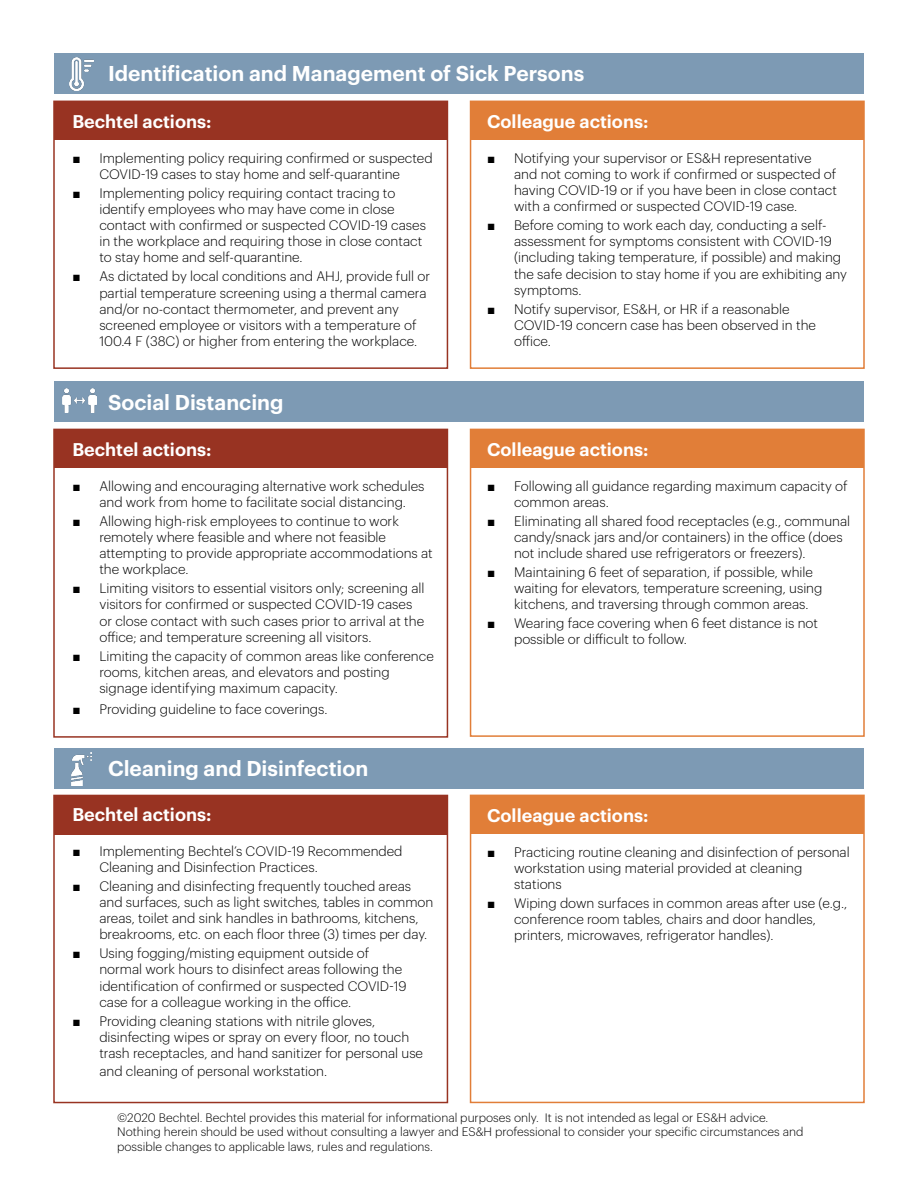
<style>
.page{position:relative;width:918px;height:1188px;background:#fff}
.page>*{position:absolute;margin:0;border:0;box-sizing:border-box;transform-origin:0 0}
.t1{font:600 21px "Graphik";color:#fff}
.t2{font:600 18px "Graphik";color:#fff}
.t3{font:300 13.5px/16.2px "Graphik";color:#000}
.t4{font:13.5px "Arial";color:#000}
.t5{font:300 12px/14.4px "Graphik";color:#000}
.s1{font-family:"Arial";font-weight:400}
</style>
<div class="page">
<div style="left:53px;top:101px;width:395px;height:268px;border:2px solid #983322"></div>
<div style="left:470px;top:101px;width:395px;height:268px;border:2px solid #e17e38"></div>
<div style="left:53px;top:795px;width:395px;height:308px;border:2px solid #983322"></div>
<div style="left:53px;top:429px;width:395px;height:309px;border:2px solid #983322"></div>
<div style="left:470px;top:795px;width:395px;height:308px;border:2px solid #e17e38"></div>
<div style="left:470px;top:429px;width:395px;height:308px;border:2px solid #e17e38"></div>
<div style="left:54px;top:53px;width:810px;height:41px;background:#7d9ab4"></div>
<div style="left:471px;top:101px;width:393px;height:39px;background:#e17e38"></div>
<div style="left:54px;top:101px;width:394px;height:39px;background:#983322"></div>
<img style="left:69px;top:57px;width:24px;height:34px">
<div style="left:54px;top:381px;width:810px;height:40px;background:#7d9ab4"></div>
<div style="left:471px;top:429px;width:393px;height:39px;background:#e17e38"></div>
<div style="left:54px;top:429px;width:393px;height:39px;background:#983322"></div>
<img style="left:63px;top:388px;width:34px;height:24px">
<div style="left:54px;top:748px;width:810px;height:41px;background:#7d9ab4"></div>
<div style="left:471px;top:795px;width:393px;height:39px;background:#e17e38"></div>
<div style="left:54px;top:796px;width:393px;height:39px;background:#983322"></div>
<img style="left:71px;top:753px;width:21px;height:32px">
<p class="t1" style="left:108px;top:57px;width:478px">Identification and Management of Sick Persons</p>
<p class="t2" style="left:72px;top:108px;width:141px">Bechtel actions:</p>
<p class="t2" style="left:487px;top:108px;width:163px">Colleague actions:</p>
<p class="t4" style="left:72px;top:149px;width:10px">■</p>
<p class="t3" style="left:99px;top:148px;width:335px">Implementing policy requiring confirmed or suspected</p>
<p class="t4" style="left:487px;top:149px;width:10px">■</p>
<p class="t3" style="left:514px;top:148px;width:299px">Notifying your supervisor or ES&amp;H representative</p>
<p class="t3" style="left:99px;top:165px;width:302px">COVID-19 cases to stay home and self-quarantine</p>
<p class="t3" style="left:514px;top:165px;width:324px">and not coming to work if confirmed or suspected of</p>
<p class="t4" style="left:72px;top:184px;width:10px">■</p>
<p class="t3" style="left:99px;top:184px;width:298px">Implementing policy requiring contact tracing to identify employees who may have come in close</p>
<p class="t3" style="left:514px;top:181px;width:324px">having COVID-19 or if you have been in close contact with a confirmed or suspected COVID-19 case.</p>
<p class="t3" style="left:99px;top:216px;width:328px">contact with confirmed or suspected COVID-19 cases</p>
<p class="t4" style="left:487px;top:216px;width:10px">■</p>
<p class="t3" style="left:514px;top:216px;width:314px">Before coming to work each day, conducting a self-</p>
<p class="t3" style="left:99px;top:232px;width:324px">in the workplace and requiring those in close contact</p>
<p class="t3" style="left:514px;top:232px;width:319px">assessment for symptoms consistent with COVID-19</p>
<p class="t3" style="left:99px;top:248px;width:205px">to stay home and self-quarantine.</p>
<p class="t3" style="left:514px;top:248px;width:329px">(including taking temperature, if possible) and making</p>
<p class="t4" style="left:72px;top:268px;width:10px">■</p>
<p class="t3" style="left:99px;top:267px;width:332px">As dictated by local conditions and AHJ, provide full or</p>
<p class="t3" style="left:514px;top:265px;width:334px">the safe decision to stay home if you are exhibiting any</p>
<p class="t3" style="left:99px;top:283px;width:329px">partial temperature screening using a thermal camera</p>
<p class="t3" style="left:514px;top:281px;width:69px">symptoms.</p>
<p class="t3" style="left:99px;top:300px;width:301px">and/or no-contact thermometer, and prevent any</p>
<p class="t4" style="left:487px;top:300px;width:10px">■</p>
<p class="t3" style="left:514px;top:300px;width:277px">Notify supervisor, ES&amp;H, or HR if a reasonable</p>
<p class="t3" style="left:99px;top:316px;width:319px">screened employee or visitors with a temperature of</p>
<p class="t3" style="left:514px;top:316px;width:304px">COVID-19 concern case has been observed in the</p>
<p class="t3" style="left:99px;top:332px;width:319px">100.4 F (38C) or higher from entering the workplace.</p>
<p class="t3" style="left:514px;top:332px;width:38px">ofice.</p>
<p class="t1" style="left:108px;top:386px;width:177px">Social Distancing</p>
<p class="t2" style="left:72px;top:436px;width:141px">Bechtel actions:</p>
<p class="t2" style="left:487px;top:436px;width:163px">Colleague actions:</p>
<p class="t3" style="left:99px;top:477px;width:327px;text-indent:-27px"><span class="s1">■</span> Allowing and encouraging alternative work schedules and work from home to facilitate social distancing.</p>
<p class="t3" style="left:99px;top:512px;width:335px;text-indent:-27px"><span class="s1">■</span> Allowing high-risk employees to continue to work remotely where feasible and where not feasible attempting to provide appropriate accommodations at the workplace.</p>
<p class="t3" style="left:99px;top:579px;width:327px;text-indent:-27px"><span class="s1">■</span> Limiting visitors to essential visitors only; screening all visitors for confirmed or suspected COVID-19 cases or close contact with such cases prior to arrival at the ofice; and temperature screening all visitors.</p>
<p class="t3" style="left:99px;top:647px;width:336px;text-indent:-27px"><span class="s1">■</span> Limiting the capacity of common areas like conference rooms, kitchen areas, and elevators and posting signage identifying maximum capacity.</p>
<p class="t3" style="left:72px;top:700px;width:257px"><span class="s1">■</span> Providing guideline to face coverings.</p>
<p class="t3" style="left:514px;top:477px;width:335px;text-indent:-27px"><span class="s1">■</span> Following all guidance regarding maximum capacity of common areas.</p>
<p class="t3" style="left:514px;top:512px;width:338px;text-indent:-27px"><span class="s1">■</span> Eliminating all shared food receptacles (e.g., communal candy/snack jars and/or containers) in the ofice (does not include shared use refrigerators or freezers).</p>
<p class="t3" style="left:514px;top:563px;width:310px;text-indent:-27px"><span class="s1">■</span> Maintaining 6 feet of separation, if possible, while waiting for elevators, temperature screening, using kitchens, and traversing through common areas.</p>
<p class="t3" style="left:514px;top:614px;width:306px;text-indent:-27px"><span class="s1">■</span> Wearing face covering when 6 feet distance is not possible or dificult to follow.</p>
<p class="t1" style="left:108px;top:752px;width:262px">Cleaning and Disinfection</p>
<p class="t2" style="left:72px;top:801px;width:141px">Bechtel actions:</p>
<p class="t2" style="left:487px;top:802px;width:163px">Colleague actions:</p>
<p class="t3" style="left:99px;top:842px;width:305px;text-indent:-27px"><span class="s1">■</span> Implementing Bechtel’s COVID-19 Recommended<br>Cleaning and Disinfection Practices.</p>
<p class="t3" style="left:99px;top:877px;width:336px;text-indent:-27px"><span class="s1">■</span> Cleaning and disinfecting frequently touched areas and surfaces, such as light switches, tables in common areas, toilet and sink handles in bathrooms, kitchens, breakrooms, etc. on each floor three (3) times per day.</p>
<p class="t3" style="left:99px;top:944px;width:309px;text-indent:-27px"><span class="s1">■</span> Using fogging/misting equipment outside of normal work hours to disinfect areas following the identification of confirmed or suspected COVID-19 case for a colleague working in the ofice.</p>
<p class="t3" style="left:99px;top:1012px;width:325px;text-indent:-27px"><span class="s1">■</span> Providing cleaning stations with nitrile gloves, disinfecting wipes or spray on every floor, no touch trash receptacles, and hand sanitizer for personal use</p>
<p class="t3" style="left:99px;top:1062px;width:229px">and cleaning of personal workstation.</p>
<p class="t3" style="left:514px;top:843px;width:337px;text-indent:-27px"><span class="s1">■</span> Practicing routine cleaning and disinfection of personal workstation using material provided at cleaning stations</p>
<p class="t3" style="left:514px;top:894px;width:335px;text-indent:-27px"><span class="s1">■</span> Wiping down surfaces in common areas after use (e.g., conference room tables, chairs and door handles, printers, microwaves, refrigerator handles).</p>
<p class="t5" style="left:117px;top:1109px;width:688px">©2020 Bechtel. Bechtel provides this material for informational purposes only. It is not intended as legal or ES&amp;H advice.<br>Nothing herein should be used without consulting a lawyer and ES&amp;H professional to consider your specific circumstances and possible changes to applicable laws, rules and regulations.</p>
</div>
